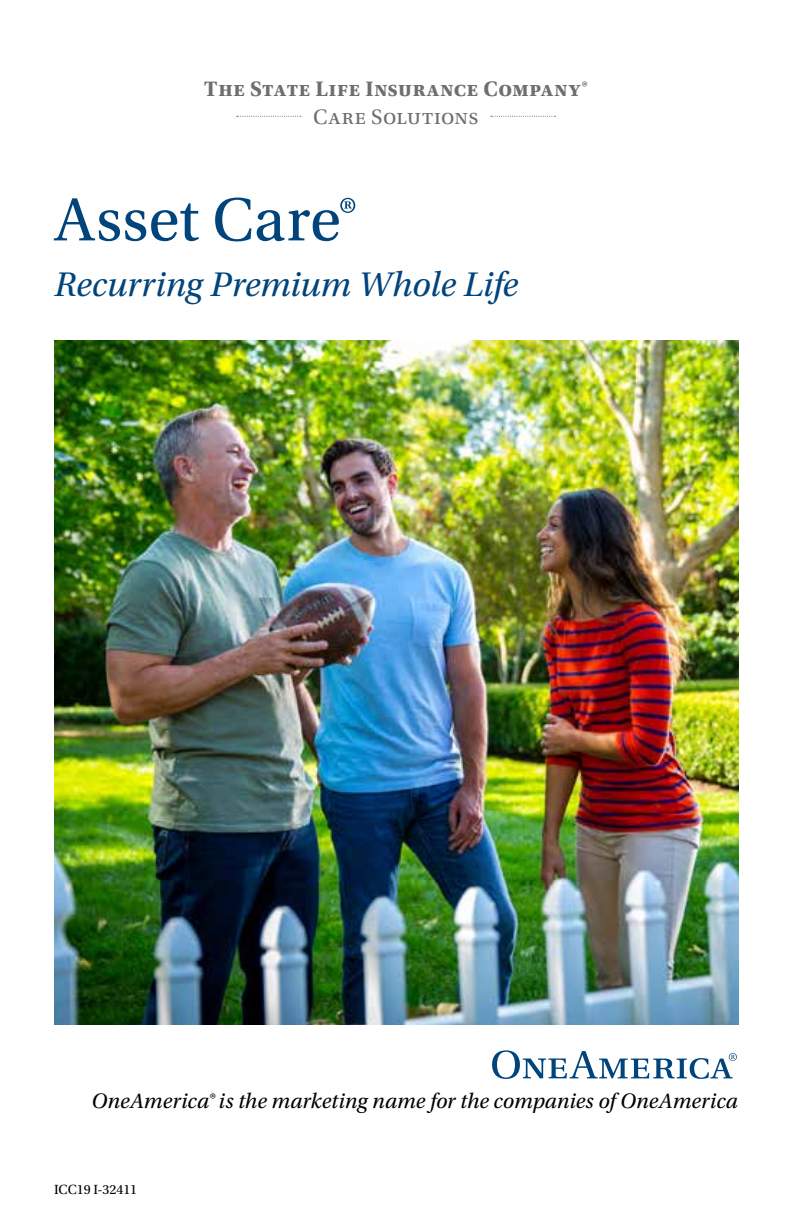
<style>
.page{position:relative;width:792px;height:1224px;background:#fff}
.page>*{position:absolute;margin:0;border:0;box-sizing:border-box;transform-origin:0 0}
.t1{font:64px "Utopia Std";letter-spacing:-.005em;color:#00447c}
.t2{font:italic 36px "Utopia Std";letter-spacing:-.005em;color:#00447c}
.t3{font:italic 22px "Utopia Std";letter-spacing:.01em;color:#000}
.t4{font:700 22px "Utopia Std";letter-spacing:.03em;color:#6d6e71}
.t5{font:22px "Utopia Std";letter-spacing:.03em;color:#6d6e71}
.t6{font:14px "Utopia Std";letter-spacing:-.005em;color:#000}
</style>
<div class="page">
<img style="left:54px;top:341px;width:684px;height:684px">
<svg style="left:492px;top:1050px;width:245px;height:29px"></svg>
<svg style="left:236px;top:116px;width:65px;height:1px"></svg>
<svg style="left:491px;top:116px;width:64px;height:1px"></svg>
<p class="t4" style="left:204px;top:76px;width:385px">The State Life Insurance Company®</p>
<p class="t5" style="left:313px;top:105px;width:167px">Care Solutions</p>
<h1 class="t1" style="left:54px;top:185px;width:303px">Asset Care®</h1>
<h2 class="t2" style="left:54px;top:265px;width:465px">Recurring Premium Whole Life</h2>
<p class="t3" style="left:91px;top:1089px;width:648px">OneAmerica® is the marketing name for the companies of OneAmerica</p>
<p class="t6" style="left:54px;top:1182px;width:85px">ICC19 I-32411</p>
</div>
